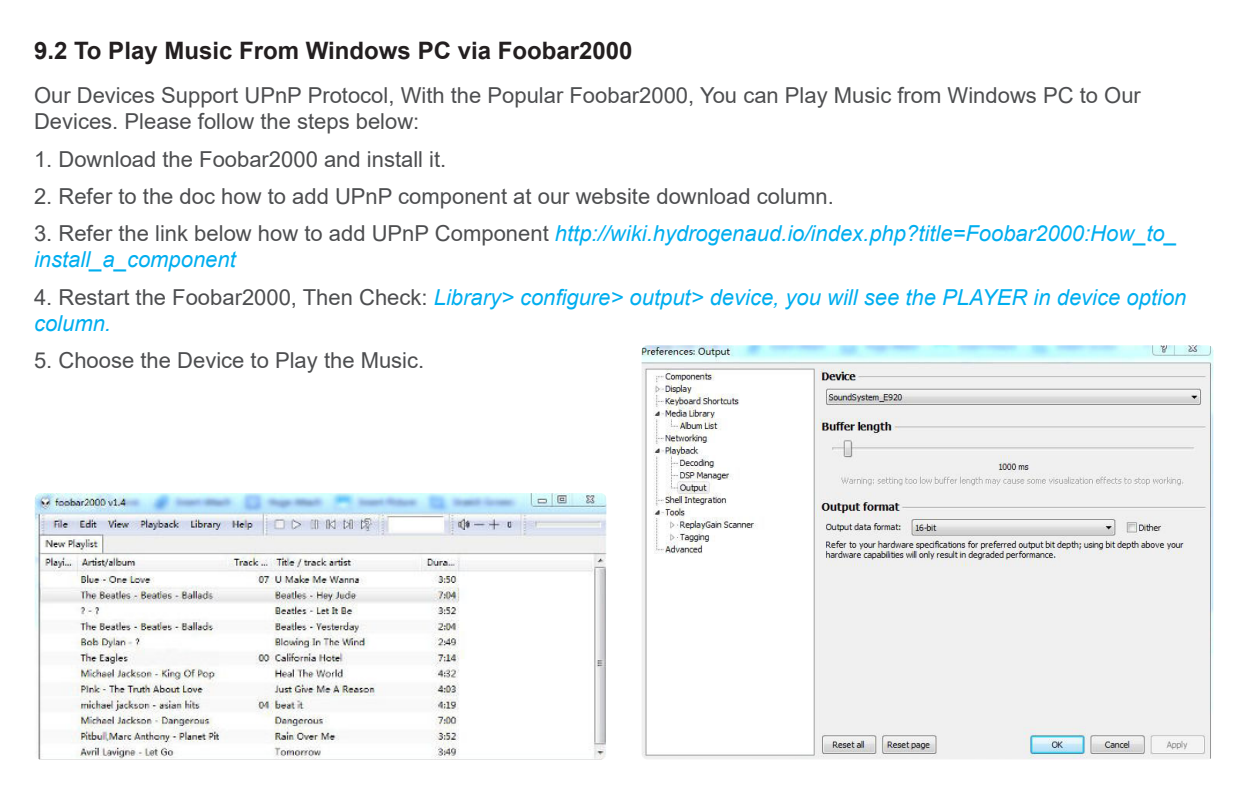
<style>
.page{position:relative;width:1248px;height:794px;background:#fff}
.page>*{position:absolute;margin:0;border:0;box-sizing:border-box;transform-origin:0 0}
.t1{font:700 24px "Arial";color:#231f20}
.t2{font:22px/26px "Arial";color:#4d4e50}
.t3{font:italic 22px/26px "Arial";color:#00aeef}
.s1{font-style:normal;color:#4d4e50}
</style>
<div class="page">
<img style="left:35px;top:493px;width:571px;height:266px">
<img style="left:641px;top:345px;width:572px;height:414px">
<p class="t1" style="left:34px;top:33px;width:600px">9.2 To Play Music From Windows PC via Foobar2000</p>
<p class="t2" style="left:34px;top:85px;width:1108px">Our Devices Support UPnP Protocol, With the Popular Foobar2000, You can Play Music from Windows PC to Our<br>Devices. Please follow the steps below:</p>
<p class="t2" style="left:34px;top:148px;width:414px">1. Download the Foobar2000 and install it.</p>
<p class="t2" style="left:34px;top:185px;width:801px">2. Refer to the doc how to add UPnP component at our website download column.</p>
<p class="t3" style="left:34px;top:223px;width:1144px"><span class="s1">3. Refer the link below how to add UPnP Component</span> http://wiki.hydrogenaud.io/index.php?title=Foobar2000:How_to_ install_a_component</p>
<p class="t3" style="left:34px;top:284px;width:1153px"><span class="s1">4. Restart the Foobar2000, Then Check:</span> Library&gt; configure&gt; output&gt; device, you will see the PLAYER in device option column.</p>
<p class="t2" style="left:34px;top:349px;width:392px">5. Choose the Device to Play the Music.</p>
</div>
